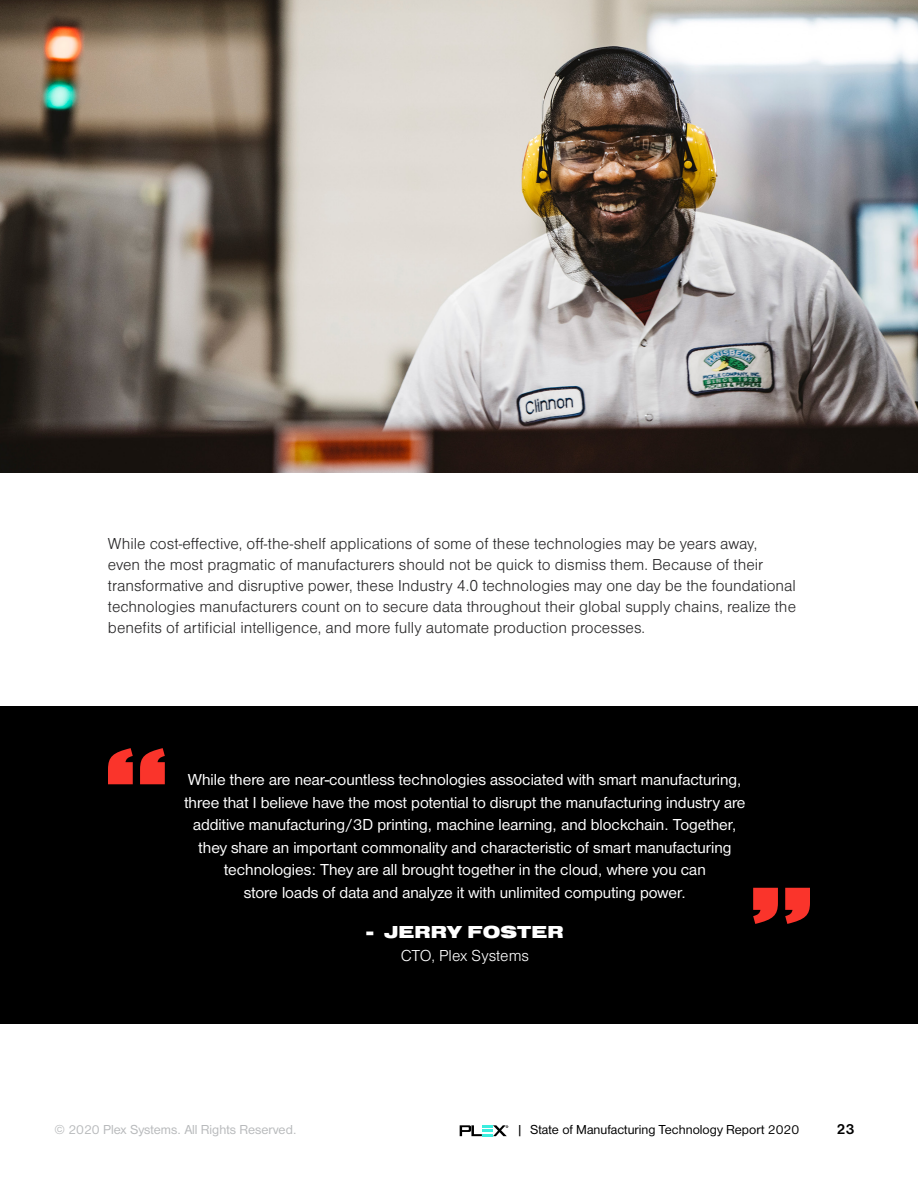
<style>
.page{position:relative;width:918px;height:1188px;background:#fff}
.page>*{position:absolute;margin:0;border:0;box-sizing:border-box;transform-origin:0 0}
.t1{font:900 18px "Nimbus San Ext";color:#fff}
.t2{font:300 16.5px/21px "Nimbus San D";color:#292829}
.t3{font:16.5px/22.5px "Nimbus San D";color:#fff;text-align:center}
.t4{font:300 16.5px "Nimbus San D";color:#fff}
.t5{font:700 15px "Nimbus San D";color:#000}
.t6{font:13.5px "Nimbus San D";color:#000}
.t7{font:13.5px "Nimbus San D";color:#b8babc}
</style>
<div class="page">
<div style="left:0;top:706px;width:918px;height:317px;background:#000"></div>
<img style="left:0;top:0;width:918px;height:472px">
<svg style="left:108px;top:748px;width:57px;height:36px"></svg>
<svg style="left:753px;top:888px;width:57px;height:36px"></svg>
<svg style="left:460px;top:1125px;width:48px;height:11px"></svg>
<p class="t2" style="left:108px;top:533px;width:690px">While cost-effective, off-the-shelf applications of some of these technologies may be years away,<br>even the most pragmatic of manufacturers should not be quick to dismiss them. Because of their transformative and disruptive power, these Industry 4.0 technologies may one day be the foundational technologies manufacturers count on to secure data throughout their global supply chains, realize the benefits of artificial intelligence, and more fully automate production processes.</p>
<p class="t3" style="left:184px;top:769px;width:563px">While there are near-countless technologies associated with smart manufacturing, three that I believe have the most potential to disrupt the manufacturing industry are additive manufacturing/3D printing, machine learning, and blockchain. Together, they share an important commonality and characteristic of smart manufacturing technologies: They are all brought together in the cloud, where you can<br>store loads of data and analyze it with unlimited computing power.</p>
<p class="t1" style="left:367px;top:922px;width:198px">- JERRY FOSTER</p>
<p class="t4" style="left:401px;top:946px;width:130px">CTO, Plex Systems</p>
<p class="t7" style="left:54px;top:1122px;width:244px">© 2020 Plex Systems. All Rights Reserved.</p>
<p class="t6" style="left:517px;top:1122px;width:284px">| State of Manufacturing Technology Report 2020</p>
<p class="t5" style="left:836px;top:1121px;width:20px">23</p>
</div>
